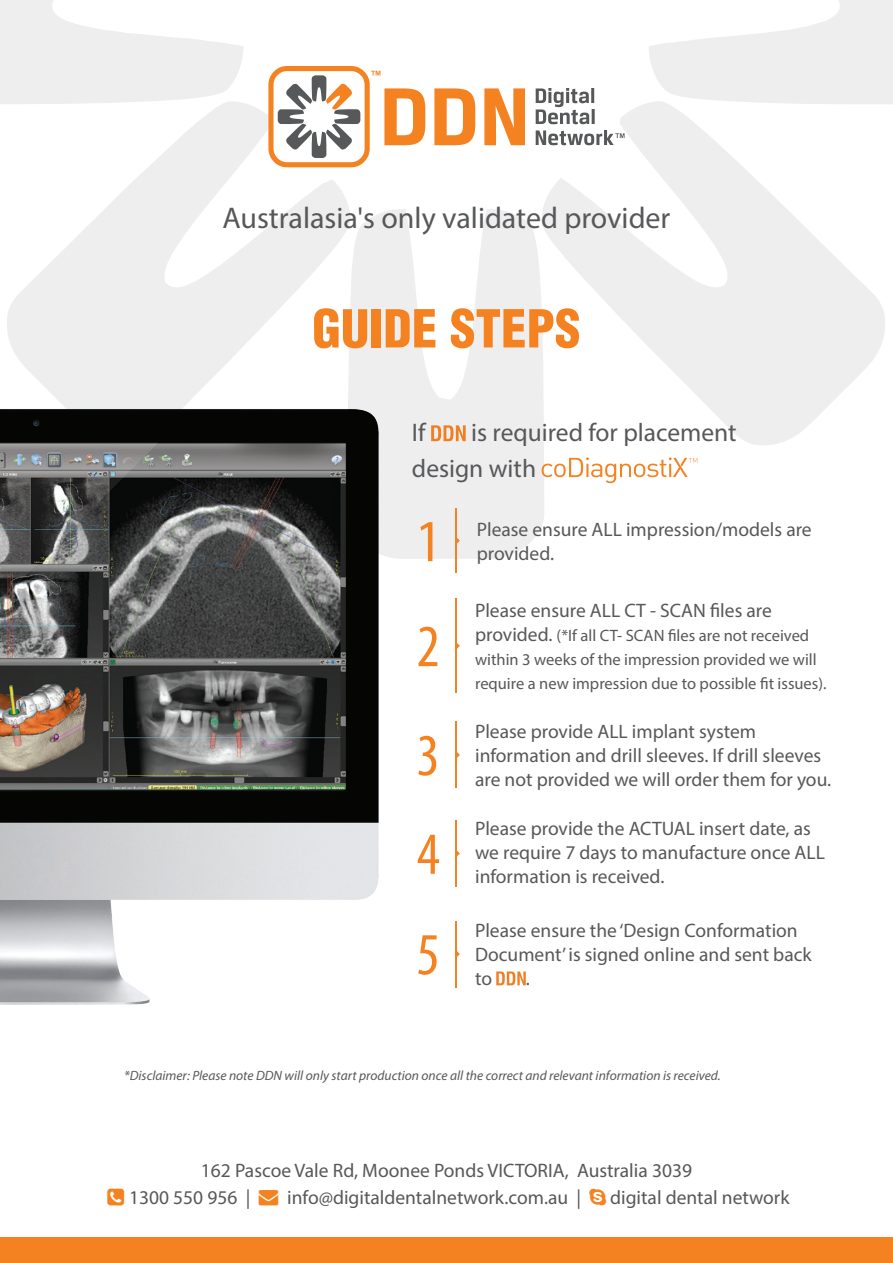
<style>
.page{position:relative;width:893px;height:1263px;background:#fff}
.page>*{position:absolute;margin:0;border:0;box-sizing:border-box;transform-origin:0 0}
.Paragraph_Style_2{font:condensed 60px "Myriad Pro";color:#f58220}
.Heading{font:51px "Switzerland Cond Black Plain";color:#f58220}
.t1{font:30px "Myriad Pro";color:#57585a}
.Paragraph_Style_1{font:25.5px/36px "Myriad Pro";color:#57585a}
.Paragraph_Style_2-2{font:19.5px/24px "Myriad Pro";color:#57585a}
.Paragraph_Style_1-2{font:19.5px "Myriad Pro";color:#57585a}
.Paragraph_Style_2-3{font:16.5px/24px "Myriad Pro";color:#57585a}
.Paragraph_Style_1-3{font:italic 13.5px "Myriad Pro";color:#57585a}
.s1{font-size:19.5px}
.s2{color:#f58220}
</style>
<div class="page">
<svg style="left:0;top:0;width:243px;height:104px"></svg>
<svg style="left:649px;top:0;width:244px;height:104px"></svg>
<svg style="left:6px;top:101px;width:345px;height:305px;fill:#eeeeef"></svg>
<svg style="left:543px;top:101px;width:343px;height:344px"></svg>
<svg style="left:347px;top:209px;width:199px;height:350px;fill:#eeeeef"></svg>
<div style="left:0;top:1237px;width:893px;height:26px;background:#f58220"></div>
<hr style="left:591px;top:88px;width:3px;height:15px;background:#57585a">
<svg style="left:434px;top:88px;width:41px;height:57px"></svg>
<svg style="left:484px;top:88px;width:41px;height:57px"></svg>
<hr style="left:592px;top:109px;width:3px;height:15px;background:#57585a">
<svg style="left:536px;top:88px;width:53px;height:36px"></svg>
<svg style="left:536px;top:130px;width:89px;height:15px"></svg>
<svg style="left:268px;top:66px;width:157px;height:101px"></svg>
<img style="left:0;top:406px;width:386px;height:599px">
<svg style="left:431px;top:425px;width:35px;height:16px"></svg>
<svg style="left:542px;top:457px;width:155px;height:26px"></svg>
<svg style="left:496px;top:971px;width:30px;height:14px"></svg>
<hr style="left:455px;top:509px;width:2px;height:64px;background:#f58220">
<svg style="left:457px;top:537px;width:3px;height:7px"></svg>
<hr style="left:455px;top:721px;width:2px;height:67px;background:#f58220">
<hr style="left:455px;top:820px;width:2px;height:67px;background:#f58220">
<hr style="left:455px;top:920px;width:2px;height:67px;background:#f58220">
<svg style="left:457px;top:752px;width:3px;height:6px"></svg>
<svg style="left:457px;top:850px;width:3px;height:7px"></svg>
<svg style="left:457px;top:951px;width:3px;height:6px"></svg>
<hr style="left:455px;top:599px;width:2px;height:94px;background:#f58220">
<svg style="left:457px;top:643px;width:3px;height:6px"></svg>
<p class="t1" style="left:223px;top:199px;width:449px">Australasia's only validated provider</p>
<p class="Heading" style="left:312px;top:297px;width:270px">GUIDE STEPS</p>
<p class="Paragraph_Style_1" style="left:412px;top:414px;width:326px;text-indent:59px">is required for placement design with</p>
<p class="Paragraph_Style_2-2" style="left:477px;top:517px;width:336px">Please ensure ALL impression/models are provided.</p>
<p class="Paragraph_Style_1" style="left:412px;top:414px;width:15px">If</p>
<p class="Paragraph_Style_2" style="left:417px;top:505px;width:25px">1</p>
<p class="Paragraph_Style_2" style="left:417px;top:610px;width:25px">2</p>
<p class="Paragraph_Style_2" style="left:417px;top:719px;width:25px">3</p>
<p class="Paragraph_Style_2" style="left:417px;top:818px;width:25px">4</p>
<p class="Paragraph_Style_2" style="left:417px;top:918px;width:25px">5</p>
<p class="Paragraph_Style_2-2" style="left:475px;top:598px;width:298px">Please ensure ALL CT - SCAN files are</p>
<p class="Paragraph_Style_2-3" style="left:475px;top:623px;width:353px"><span class="s1">provided.</span> (*If all CT- SCAN files are not received within 3 weeks of the impression provided we will require a new impression due to possible fit issues).</p>
<p class="Paragraph_Style_2-2" style="left:475px;top:719px;width:358px">Please provide ALL implant system information and drill sleeves. If drill sleeves are not provided we will order them for you.</p>
<p class="Paragraph_Style_2-2" style="left:475px;top:816px;width:351px">Please provide the ACTUAL insert date, as we require 7 days to manufacture once ALL information is received.</p>
<p class="Paragraph_Style_2-2" style="left:475px;top:918px;width:338px">Please ensure the ‘Design Conformation<br>Document’ is signed online and sent back to</p>
<p class="Paragraph_Style_2-2" style="left:526px;top:966px;width:6px">.</p>
<p class="Paragraph_Style_1-3" style="left:124px;top:1067px;width:598px">*Disclaimer: Please note DDN will only start production once all the correct and relevant information is received.</p>
<p class="Paragraph_Style_1-2" style="left:201px;top:1158px;width:493px">162 Pascoe Vale Rd, Moonee Ponds VICTORIA, Australia 3039</p>
<p class="Paragraph_Style_1-2" style="left:129px;top:1185px;width:453px">1300 550 956 | <span class="s2">→</span> info@digitaldentalnetwork.com.au |</p>
<p class="Paragraph_Style_1-2" style="left:610px;top:1185px;width:181px">digital dental network</p>
</div>
